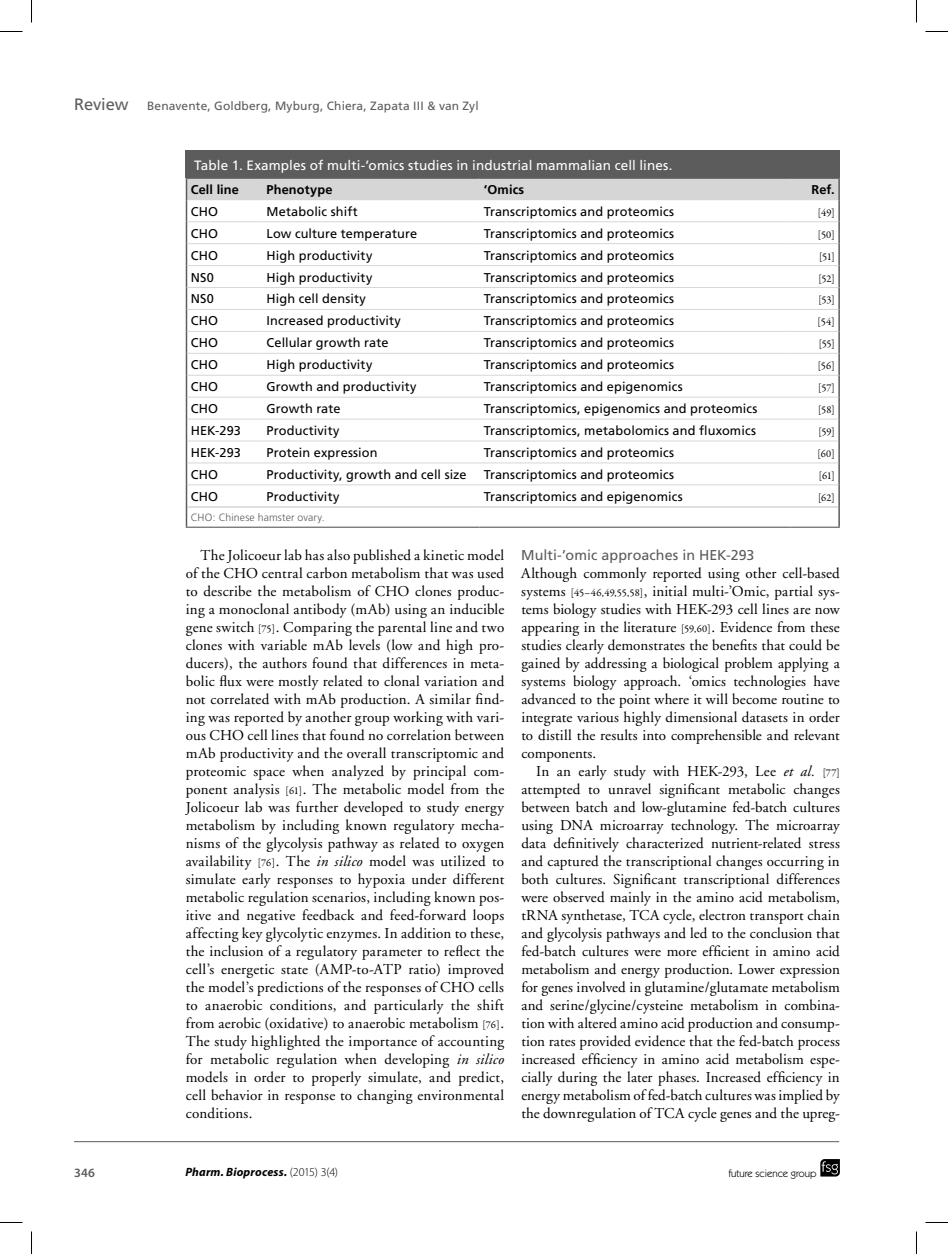
<style>
.page{position:relative;width:948px;height:1254px;background:#fff}
.page>*{position:absolute;margin:0;border:0;box-sizing:border-box;transform-origin:0 0}
.t1{font:15px/18px "Adobe Garamond";letter-spacing:.005em;color:#000;text-align:justify}
.t2{font:14.25px "Frutiger";letter-spacing:.005em;color:#5c5c5c}
.t3{font:13.5px "Frutiger";letter-spacing:.005em;color:#fff}
.t4{font:12.75px "Frutiger";letter-spacing:.01em;color:#000}
.t5{font:700 12.75px "Frutiger";letter-spacing:.01em;color:#000}
.t6{font:600 12.75px "Myriad Pro";color:#5c5c5c}
.t7{font:12px "Frutiger";letter-spacing:.01em;color:#5c5c5c}
.t8{font:italic 700 12px "Myriad Pro";letter-spacing:.015em;color:#000}
.t9{font:10.5px "Garamond Premr Pro";color:#000}
.t10{font:300 10.5px "Frutiger";letter-spacing:.01em;color:#5b5b5b}
.t11{font:10.5px "Itc Kabel";color:#000}
.s1{font-size:16.5px}
.s2{font-family:"Garamond Premr Pro";font-size:10.5px}
.s3{font-style:italic}
.s4{font-weight:300;font-style:normal}
</style>
<div class="page">
<svg style="left:820px;top:1159px;width:19px;height:17px"></svg>
<hr style="left:74px;top:1141px;width:765px;height:1px;background:#5b5b5b">
<div style="left:186px;top:151px;width:653px;height:27px;background:#5c5c5c"></div>
<svg style="left:186px;top:178px;width:653px;height:348px"></svg>
<hr style="left:186px;top:526px;width:76px;height:2px;background:#5c5c5c">
<hr style="left:262px;top:526px;width:217px;height:2px;background:#5c5c5c">
<hr style="left:479px;top:526px;width:311px;height:2px;background:#5c5c5c">
<hr style="left:790px;top:526px;width:49px;height:2px;background:#5c5c5c">
<svg style="left:0;top:31px;width:22px;height:1px"></svg>
<svg style="left:925px;top:31px;width:22px;height:1px"></svg>
<svg style="left:0;top:1222px;width:22px;height:1px"></svg>
<svg style="left:925px;top:1222px;width:22px;height:1px"></svg>
<svg style="left:31px;top:0;width:1px;height:23px"></svg>
<svg style="left:31px;top:1231px;width:1px;height:23px"></svg>
<svg style="left:916px;top:0;width:1px;height:23px"></svg>
<svg style="left:916px;top:1231px;width:1px;height:23px"></svg>
<p class="t7" style="left:74px;top:99px;width:406px"><span class="s1">Review</span> Benavente, Goldberg, Myburg, Chiera, Zapata III &amp; van Zyl</p>
<p class="t3" style="left:194px;top:157px;width:479px">Table 1. Examples of multi-’omics studies in industrial mammalian cell lines.</p>
<p class="t5" style="left:191px;top:182px;width:50px">Cell line</p>
<p class="t5" style="left:266px;top:182px;width:67px">Phenotype</p>
<p class="t5" style="left:483px;top:182px;width:42px">‘Omics</p>
<p class="t5" style="left:811px;top:182px;width:25px">Ref.</p>
<p class="t4" style="left:191px;top:204px;width:29px">CHO</p>
<p class="t4" style="left:266px;top:204px;width:93px">Metabolic shift</p>
<p class="t4" style="left:483px;top:204px;width:192px">Transcriptomics and proteomics</p>
<p class="t9" style="left:817px;top:206px;width:18px">[49]</p>
<p class="t4" style="left:191px;top:226px;width:29px">CHO</p>
<p class="t4" style="left:266px;top:226px;width:152px">Low culture temperature</p>
<p class="t4" style="left:483px;top:226px;width:192px">Transcriptomics and proteomics</p>
<p class="t9" style="left:817px;top:228px;width:18px">[50]</p>
<p class="t4" style="left:191px;top:248px;width:29px">CHO</p>
<p class="t4" style="left:266px;top:248px;width:107px">High productivity</p>
<p class="t4" style="left:483px;top:248px;width:192px">Transcriptomics and proteomics</p>
<p class="t9" style="left:819px;top:250px;width:17px">[51]</p>
<p class="t4" style="left:191px;top:270px;width:25px">NS0</p>
<p class="t4" style="left:266px;top:270px;width:107px">High productivity</p>
<p class="t4" style="left:483px;top:270px;width:192px">Transcriptomics and proteomics</p>
<p class="t9" style="left:818px;top:272px;width:18px">[52]</p>
<p class="t4" style="left:191px;top:291px;width:25px">NS0</p>
<p class="t4" style="left:266px;top:291px;width:101px">High cell density</p>
<p class="t4" style="left:483px;top:291px;width:192px">Transcriptomics and proteomics</p>
<p class="t9" style="left:818px;top:294px;width:18px">[53]</p>
<p class="t4" style="left:191px;top:313px;width:29px">CHO</p>
<p class="t4" style="left:266px;top:313px;width:136px">Increased productivity</p>
<p class="t4" style="left:483px;top:313px;width:192px">Transcriptomics and proteomics</p>
<p class="t9" style="left:817px;top:316px;width:19px">[54]</p>
<p class="t4" style="left:191px;top:335px;width:29px">CHO</p>
<p class="t4" style="left:266px;top:335px;width:123px">Cellular growth rate</p>
<p class="t4" style="left:483px;top:335px;width:192px">Transcriptomics and proteomics</p>
<p class="t9" style="left:818px;top:338px;width:18px">[55]</p>
<p class="t4" style="left:191px;top:357px;width:29px">CHO</p>
<p class="t4" style="left:266px;top:357px;width:107px">High productivity</p>
<p class="t4" style="left:483px;top:357px;width:192px">Transcriptomics and proteomics</p>
<p class="t9" style="left:817px;top:359px;width:19px">[56]</p>
<p class="t4" style="left:191px;top:379px;width:29px">CHO</p>
<p class="t4" style="left:266px;top:379px;width:152px">Growth and productivity</p>
<p class="t4" style="left:483px;top:379px;width:200px">Transcriptomics and epigenomics</p>
<p class="t9" style="left:818px;top:381px;width:18px">[57]</p>
<p class="t4" style="left:191px;top:401px;width:29px">CHO</p>
<p class="t4" style="left:266px;top:401px;width:76px">Growth rate</p>
<p class="t4" style="left:483px;top:401px;width:275px">Transcriptomics, epigenomics and proteomics</p>
<p class="t9" style="left:818px;top:403px;width:18px">[58]</p>
<p class="t4" style="left:191px;top:423px;width:52px">HEK-293</p>
<p class="t4" style="left:266px;top:423px;width:74px">Productivity</p>
<p class="t4" style="left:483px;top:423px;width:274px">Transcriptomics, metabolomics and fluxomics</p>
<p class="t9" style="left:818px;top:425px;width:18px">[59]</p>
<p class="t4" style="left:191px;top:445px;width:52px">HEK-293</p>
<p class="t4" style="left:266px;top:445px;width:113px">Protein expression</p>
<p class="t4" style="left:483px;top:445px;width:192px">Transcriptomics and proteomics</p>
<p class="t9" style="left:817px;top:447px;width:19px">[60]</p>
<p class="t4" style="left:191px;top:467px;width:29px">CHO</p>
<p class="t4" style="left:266px;top:467px;width:202px">Productivity, growth and cell size</p>
<p class="t4" style="left:483px;top:467px;width:192px">Transcriptomics and proteomics</p>
<p class="t9" style="left:818px;top:469px;width:18px">[61]</p>
<p class="t4" style="left:191px;top:489px;width:29px">CHO</p>
<p class="t4" style="left:266px;top:489px;width:74px">Productivity</p>
<p class="t4" style="left:483px;top:489px;width:200px">Transcriptomics and epigenomics</p>
<p class="t9" style="left:818px;top:491px;width:18px">[62]</p>
<p class="t10" style="left:191px;top:511px;width:136px">CHO: Chinese hamster ovary.</p>
<p class="t1" style="left:186px;top:547px;width:320px;text-indent:15px">The Jolicoeur lab has also published a kinetic model of the CHO central carbon metabolism that was used to describe the metabolism of CHO clones produc&shy;ing a monoclonal antibody (mAb) using an inducible gene switch <span class="s2">[75]</span>. Comparing the parental line and two clones with variable mAb levels (low and high pro&shy;ducers), the authors found that differences in meta&shy;bolic flux were mostly related to clonal variation and not correlated with mAb production. A similar find&shy;ing was reported by another group working with vari&shy;ous CHO cell lines that found no correlation between mAb productivity and the overall transcriptomic and proteomic space when analyzed by principal com&shy;ponent analysis <span class="s2">[61]</span>. The metabolic model from the Jolicoeur lab was further developed to study energy metabolism by including known regulatory mecha&shy;nisms of the glycolysis pathway as related to oxygen availability <span class="s2">[76]</span>. The <span class="s3">in silico</span> model was utilized to simulate early responses to hypoxia under different metabolic regulation scenarios, including known pos&shy;itive and negative feedback and feed-forward loops affecting key glycolytic enzymes. In addition to these, the inclusion of a regulatory parameter to reflect the cell’s energetic state (AMP-to-ATP ratio) improved the model’s predictions of the responses of CHO cells to anaerobic conditions, and particularly the shift from aerobic (oxidative) to anaerobic metabolism <span class="s2">[76]</span>.<br>The study highlighted the importance of accounting for metabolic regulation when developing <span class="s3">in silico </span>models in order to properly simulate, and predict, cell behavior in response to changing environmental conditions.</p>
<p class="t2" style="left:521px;top:547px;width:235px">Multi-’omic approaches in HEK-293</p>
<p class="t1" style="left:521px;top:565px;width:320px">Although commonly reported using other cell-based systems <span class="s2">[45–46,49,55,58]</span>, initial multi-’Omic, partial sys&shy;tems biology studies with HEK-293 cell lines are now appearing in the literature <span class="s2">[59,60]</span>. Evidence from these studies clearly demonstrates the benefits that could be gained by addressing a biological problem applying a systems biology approach. ‘omics technologies have advanced to the point where it will become routine to integrate various highly dimensional datasets in order to distill the results into comprehensible and relevant components.</p>
<p class="t1" style="left:521px;top:763px;width:320px;text-indent:15px">In an early study with HEK-293, Lee <span class="s3">et al.</span> <span class="s2">[77] </span>attempted to unravel significant metabolic changes between batch and low-glutamine fed-batch cultures using DNA microarray technology. The microarray data definitively characterized nutrient-related stress and captured the transcriptional changes occurring in both cultures. Significant transcriptional differences were observed mainly in the amino acid metabolism, tRNA synthetase, TCA cycle, electron transport chain and glycolysis pathways and led to the conclusion that fed-batch cultures were more efficient in amino acid metabolism and energy production. Lower expression for genes involved in glutamine/glutamate metabolism and serine/glycine/cysteine metabolism in combina&shy;tion with altered amino acid production and consump&shy;tion rates provided evidence that the fed-batch process increased efficiency in amino acid metabolism espe&shy;cially during the later phases. Increased efficiency in energy metabolism of fed-batch cultures was implied by the downregulation of TCA cycle genes and the upreg-</p>
<p class="t6" style="left:74px;top:1164px;width:22px">346</p>
<p class="t8" style="left:185px;top:1164px;width:154px">Pharm. Bioprocess. <span class="s4">(2015) 3(4)</span></p>
<p class="t11" style="left:728px;top:1166px;width:90px">future science group</p>
</div>
